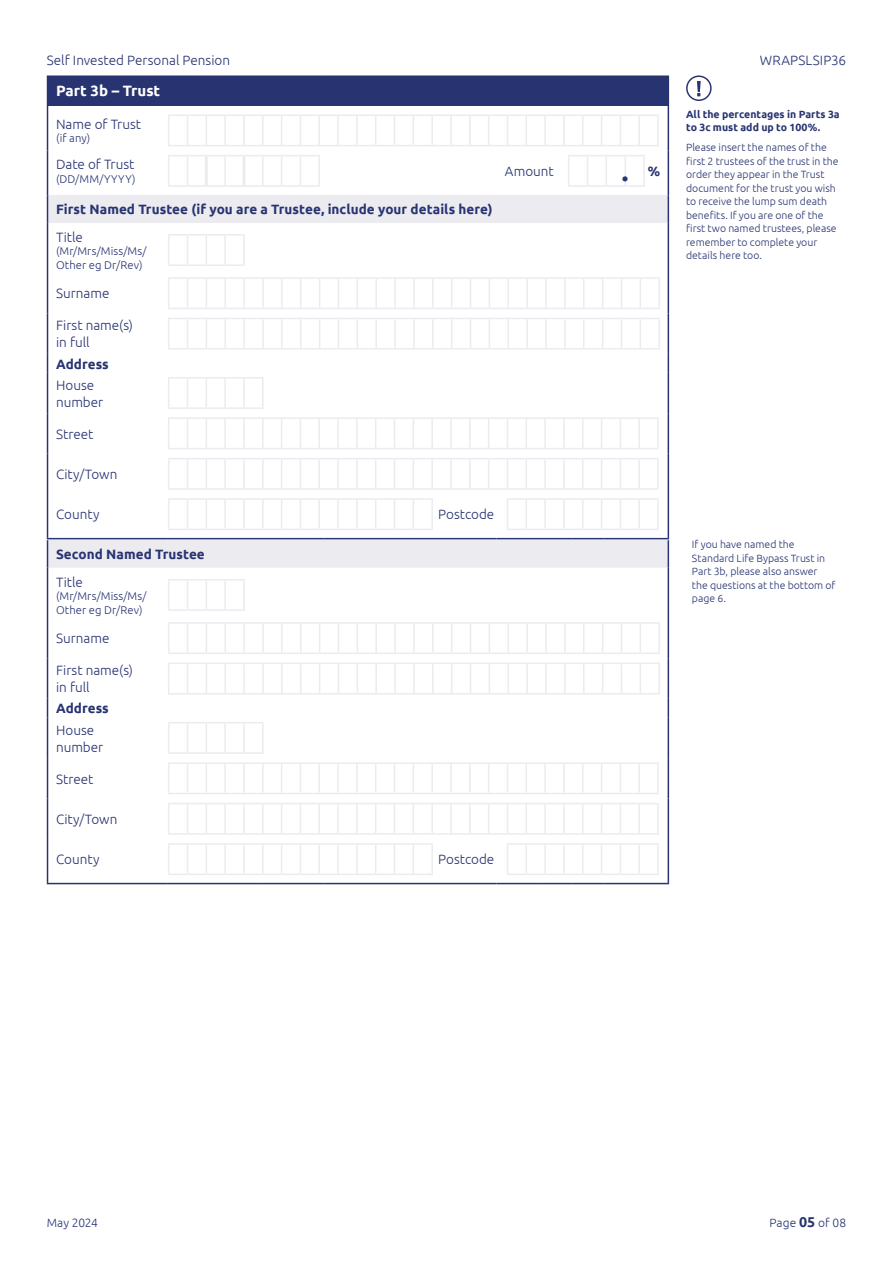
<style>
.page{position:relative;width:893px;height:1263px;background:#fff}
.page>*{position:absolute;margin:0;border:0;box-sizing:border-box;transform-origin:0 0}
.t1{font:700 27px "Ubuntu";color:#283472}
.t2{font:700 15px "Ubuntu";color:#fff}
.t3{font:300 13.5px/17.2px "Ubuntu";color:#283472}
.t4{font:700 13.5px "Ubuntu";letter-spacing:.005em;color:#283472}
.t5{font:300 12px "Ubuntu";color:#283472}
.t6{font:300 11.25px/13.5px "Ubuntu";letter-spacing:.015em;color:#283472}
.t7{font:300 10.5px/13.5px "Ubuntu";color:#283472}
.t8{font:700 10.5px/13.5px "Ubuntu";letter-spacing:.005em;color:#283472}
.s1{font-weight:700;font-size:14.25px}
</style>
<div class="page">
<div style="left:48px;top:76px;width:620px;height:30px;background:#283472"></div>
<svg style="left:48px;top:106px;width:620px;height:432px"></svg>
<div style="left:48px;top:195px;width:620px;height:28px;background:#ecebf0"></div>
<svg style="left:47px;top:77px;width:1px;height:29px"></svg>
<hr style="left:47px;top:75px;width:121px;height:2px;background:#283472">
<hr style="left:168px;top:75px;width:95px;height:2px;background:#283472">
<hr style="left:263px;top:75px;width:60px;height:2px;background:#283472">
<hr style="left:323px;top:75px;width:173px;height:2px;background:#283472">
<hr style="left:496px;top:75px;width:44px;height:2px;background:#283472">
<hr style="left:540px;top:75px;width:32px;height:2px;background:#283472">
<hr style="left:572px;top:75px;width:32px;height:2px;background:#283472">
<hr style="left:604px;top:75px;width:65px;height:2px;background:#283472">
<svg style="left:668px;top:77px;width:1px;height:29px"></svg>
<hr style="left:47px;top:106px;width:1px;height:45px;background:#283472">
<hr style="left:668px;top:106px;width:1px;height:45px;background:#283472">
<hr style="left:47px;top:151px;width:1px;height:44px;background:#283472">
<hr style="left:668px;top:151px;width:1px;height:44px;background:#283472">
<svg style="left:47px;top:195px;width:1px;height:28px"></svg>
<svg style="left:668px;top:195px;width:1px;height:28px"></svg>
<hr style="left:47px;top:223px;width:1px;height:50px;background:#283472">
<hr style="left:668px;top:223px;width:1px;height:50px;background:#283472">
<hr style="left:47px;top:273px;width:1px;height:40px;background:#283472">
<hr style="left:668px;top:273px;width:1px;height:40px;background:#283472">
<hr style="left:47px;top:313px;width:1px;height:41px;background:#283472">
<hr style="left:668px;top:313px;width:1px;height:41px;background:#283472">
<svg style="left:47px;top:354px;width:1px;height:19px"></svg>
<svg style="left:668px;top:354px;width:1px;height:19px"></svg>
<hr style="left:47px;top:373px;width:1px;height:40px;background:#283472">
<hr style="left:668px;top:373px;width:1px;height:40px;background:#283472">
<hr style="left:47px;top:413px;width:1px;height:41px;background:#283472">
<hr style="left:668px;top:413px;width:1px;height:41px;background:#283472">
<hr style="left:47px;top:454px;width:1px;height:40px;background:#283472">
<hr style="left:668px;top:454px;width:1px;height:40px;background:#283472">
<hr style="left:47px;top:494px;width:1px;height:44px;background:#283472">
<hr style="left:668px;top:494px;width:1px;height:44px;background:#283472">
<hr style="left:47px;top:538px;width:121px;height:1px;background:#283472">
<hr style="left:168px;top:538px;width:95px;height:1px;background:#283472">
<hr style="left:263px;top:538px;width:60px;height:1px;background:#283472">
<hr style="left:323px;top:538px;width:173px;height:1px;background:#283472">
<hr style="left:496px;top:538px;width:44px;height:1px;background:#283472">
<hr style="left:540px;top:538px;width:32px;height:1px;background:#283472">
<hr style="left:572px;top:538px;width:32px;height:1px;background:#283472">
<hr style="left:604px;top:538px;width:65px;height:1px;background:#283472">
<svg style="left:168px;top:114px;width:491px;height:32px"></svg>
<svg style="left:168px;top:155px;width:152px;height:32px"></svg>
<hr style="left:300px;top:185px;width:20px;height:2px;background:#ecebf0">
<svg style="left:568px;top:155px;width:95px;height:32px"></svg>
<hr style="left:625px;top:185px;width:20px;height:2px;background:#ecebf0">
<hr style="left:643px;top:156px;width:2px;height:29px;background:#ecebf0">
<hr style="left:225px;top:234px;width:20px;height:2px;background:#ecebf0">
<hr style="left:243px;top:236px;width:2px;height:28px;background:#ecebf0">
<svg style="left:168px;top:234px;width:75px;height:32px"></svg>
<hr style="left:225px;top:264px;width:20px;height:2px;background:#ecebf0">
<svg style="left:168px;top:277px;width:492px;height:32px"></svg>
<svg style="left:168px;top:318px;width:492px;height:32px"></svg>
<hr style="left:640px;top:348px;width:20px;height:2px;background:#ecebf0">
<hr style="left:244px;top:377px;width:20px;height:2px;background:#ecebf0">
<hr style="left:262px;top:379px;width:2px;height:28px;background:#ecebf0">
<svg style="left:168px;top:377px;width:94px;height:32px"></svg>
<hr style="left:244px;top:407px;width:20px;height:2px;background:#ecebf0">
<svg style="left:168px;top:417px;width:491px;height:32px"></svg>
<svg style="left:168px;top:458px;width:491px;height:32px"></svg>
<hr style="left:639px;top:488px;width:20px;height:2px;background:#ecebf0">
<svg style="left:168px;top:498px;width:491px;height:32px"></svg>
<div style="left:686px;top:75px;width:26px;height:26px;border:1px solid #283472;border-radius:50%"></div>
<svg style="left:697px;top:81px;width:4px;height:15px"></svg>
<div style="left:48px;top:540px;width:620px;height:28px;background:#ecebf0"></div>
<svg style="left:48px;top:568px;width:620px;height:315px"></svg>
<svg style="left:47px;top:540px;width:1px;height:28px"></svg>
<svg style="left:668px;top:540px;width:1px;height:28px"></svg>
<hr style="left:47px;top:568px;width:1px;height:50px;background:#283472">
<hr style="left:668px;top:568px;width:1px;height:50px;background:#283472">
<hr style="left:47px;top:618px;width:1px;height:40px;background:#283472">
<hr style="left:668px;top:618px;width:1px;height:40px;background:#283472">
<hr style="left:47px;top:658px;width:1px;height:41px;background:#283472">
<hr style="left:668px;top:658px;width:1px;height:41px;background:#283472">
<svg style="left:47px;top:699px;width:1px;height:19px"></svg>
<svg style="left:668px;top:699px;width:1px;height:19px"></svg>
<hr style="left:47px;top:718px;width:1px;height:40px;background:#283472">
<hr style="left:668px;top:718px;width:1px;height:40px;background:#283472">
<hr style="left:47px;top:758px;width:1px;height:40px;background:#283472">
<hr style="left:668px;top:758px;width:1px;height:40px;background:#283472">
<hr style="left:47px;top:798px;width:1px;height:41px;background:#283472">
<hr style="left:668px;top:798px;width:1px;height:41px;background:#283472">
<hr style="left:47px;top:839px;width:1px;height:44px;background:#283472">
<hr style="left:668px;top:839px;width:1px;height:44px;background:#283472">
<hr style="left:47px;top:883px;width:121px;height:1px;background:#283472">
<hr style="left:168px;top:883px;width:95px;height:1px;background:#283472">
<hr style="left:263px;top:883px;width:60px;height:1px;background:#283472">
<hr style="left:323px;top:883px;width:173px;height:1px;background:#283472">
<hr style="left:496px;top:883px;width:44px;height:1px;background:#283472">
<hr style="left:540px;top:883px;width:32px;height:1px;background:#283472">
<hr style="left:572px;top:883px;width:32px;height:1px;background:#283472">
<hr style="left:604px;top:883px;width:65px;height:1px;background:#283472">
<svg style="left:168px;top:579px;width:77px;height:32px"></svg>
<hr style="left:225px;top:609px;width:20px;height:2px;background:#ecebf0">
<svg style="left:168px;top:622px;width:492px;height:32px"></svg>
<svg style="left:168px;top:663px;width:492px;height:31px"></svg>
<svg style="left:168px;top:722px;width:96px;height:32px"></svg>
<hr style="left:244px;top:752px;width:20px;height:2px;background:#ecebf0">
<svg style="left:168px;top:762px;width:491px;height:32px"></svg>
<svg style="left:168px;top:803px;width:491px;height:32px"></svg>
<hr style="left:639px;top:833px;width:20px;height:2px;background:#ecebf0">
<hr style="left:639px;top:843px;width:20px;height:2px;background:#ecebf0">
<hr style="left:657px;top:845px;width:2px;height:28px;background:#ecebf0">
<svg style="left:168px;top:843px;width:489px;height:32px"></svg>
<hr style="left:639px;top:873px;width:20px;height:2px;background:#ecebf0">
<p class="t3" style="left:47px;top:51px;width:185px">Self Invested Personal Pension</p>
<p class="t3" style="left:760px;top:51px;width:88px">WRAPSLSIP36</p>
<h2 class="t2" style="left:56px;top:82px;width:106px">Part 3b – Trust</h2>
<p class="t3" style="left:56px;top:115px;width:87px">Name of Trust</p>
<p class="t6" style="left:56px;top:131px;width:36px">(if any)</p>
<p class="t3" style="left:56px;top:156px;width:80px">Date of Trust</p>
<p class="t6" style="left:56px;top:172px;width:81px">(DD/MM/YYYY)</p>
<p class="t4" style="left:56px;top:201px;width:438px">First Named Trustee (if you are a Trustee, include your details here)</p>
<p class="t3" style="left:56px;top:228px;width:28px">Title</p>
<p class="t6" style="left:56px;top:244px;width:92px">(Mr/Mrs/Miss/Ms/<br>Other eg Dr/Rev)</p>
<p class="t3" style="left:56px;top:285px;width:55px">Surname</p>
<p class="t3" style="left:56px;top:316px;width:78px">First name(s) in full</p>
<p class="t4" style="left:56px;top:356px;width:54px">Address</p>
<p class="t3" style="left:56px;top:376px;width:49px">House number</p>
<p class="t3" style="left:56px;top:425px;width:39px">Street</p>
<p class="t3" style="left:56px;top:465px;width:63px">City/Town</p>
<p class="t3" style="left:56px;top:506px;width:45px">County</p>
<p class="t3" style="left:438px;top:506px;width:58px">Postcode</p>
<p class="t4" style="left:56px;top:546px;width:150px">Second Named Trustee</p>
<p class="t3" style="left:56px;top:573px;width:28px">Title</p>
<p class="t6" style="left:56px;top:589px;width:92px">(Mr/Mrs/Miss/Ms/<br>Other eg Dr/Rev)</p>
<p class="t3" style="left:56px;top:630px;width:55px">Surname</p>
<p class="t3" style="left:56px;top:661px;width:78px">First name(s) in full</p>
<p class="t4" style="left:56px;top:700px;width:54px">Address</p>
<p class="t3" style="left:56px;top:721px;width:49px">House number</p>
<p class="t3" style="left:56px;top:770px;width:39px">Street</p>
<p class="t3" style="left:56px;top:810px;width:63px">City/Town</p>
<p class="t3" style="left:56px;top:850px;width:45px">County</p>
<p class="t3" style="left:438px;top:850px;width:58px">Postcode</p>
<p class="t3" style="left:505px;top:162px;width:50px">Amount</p>
<p class="t4" style="left:648px;top:163px;width:14px">%</p>
<h1 class="t1" style="left:622px;top:155px;width:8px">.</h1>
<p class="t8" style="left:686px;top:107px;width:155px">All the percentages in Parts 3a to 3c must add up to 100%.</p>
<p class="t7" style="left:686px;top:140px;width:154px">Please insert the names of the first 2 trustees of the trust in the order they appear in the Trust document for the trust you wish to receive the lump sum death benefits. If you are one of the first two named trustees, please remember to complete your details here too.</p>
<p class="t7" style="left:692px;top:538px;width:145px">If you have named the<br>Standard Life Bypass Trust in<br>Part 3b, please also answer the questions at the bottom of page 6.</p>
<p class="t5" style="left:47px;top:1215px;width:53px">May 2024</p>
<p class="t5" style="left:769px;top:1215px;width:78px">Page <span class="s1">05</span> of 08</p>
</div>
